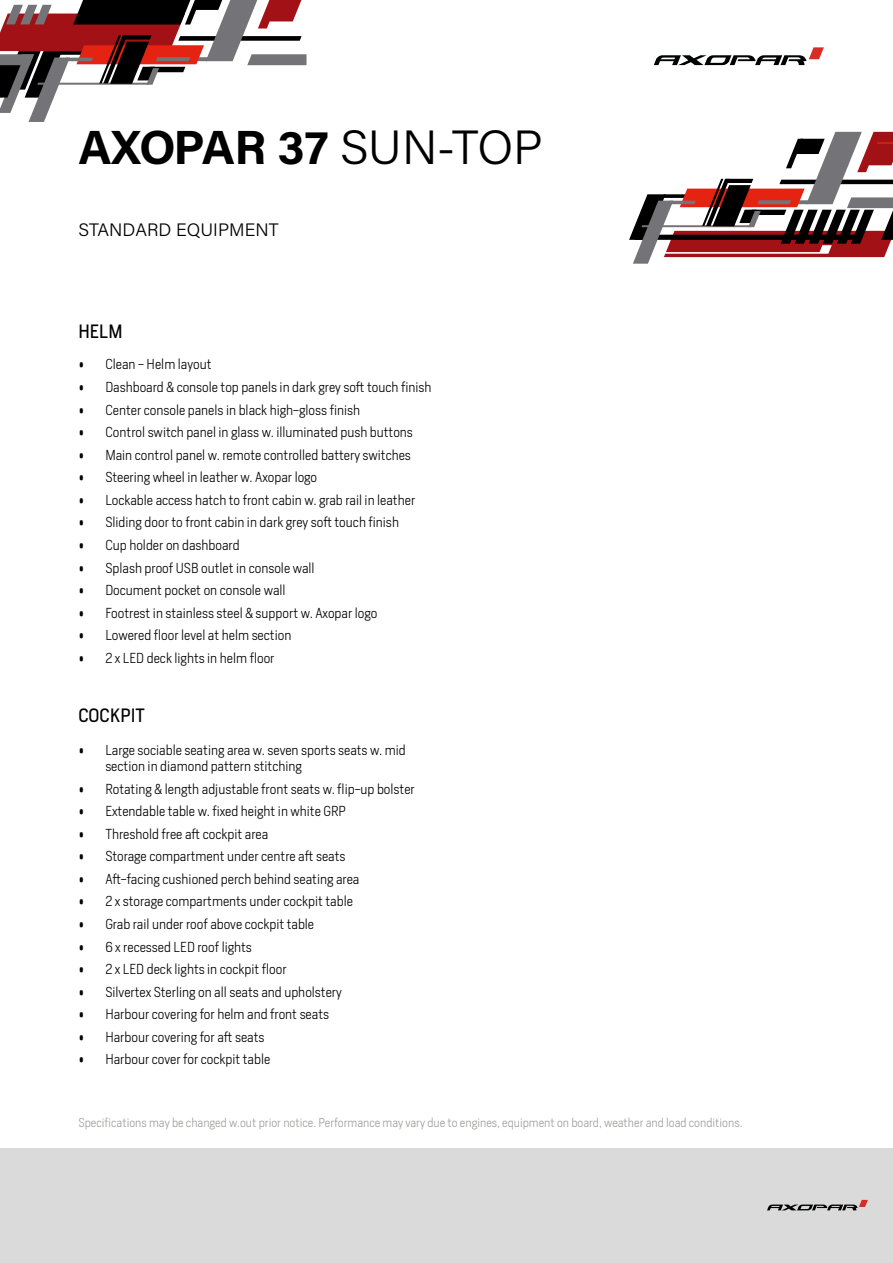
<style>
.page{position:relative;width:893px;height:1263px;background:#fff}
.page>*{position:absolute;margin:0;border:0;box-sizing:border-box;transform-origin:0 0}
.t1{font:700 48px "Acumin Pro";letter-spacing:-.015em;color:#000}
.t2{font:300 18px "Acumin Pro";color:#000}
.t3{font:18px "Heron Sans";color:#000}
.t4{font:300 13.5px/16.2px "Heron Sans";color:#000}
.t5{font:300 12px "Heron Sans";color:#9d9d9c}
.s1{font-weight:300}
</style>
<div class="page">
<svg style="left:654px;top:47px;width:170px;height:18px"></svg>
<div style="left:0;top:1148px;width:893px;height:115px;background:#dadada"></div>
<svg style="left:767px;top:1200px;width:101px;height:10px"></svg>
<svg style="left:629px;top:132px;width:264px;height:132px"></svg>
<svg style="left:0;top:0;width:307px;height:122px"></svg>
<h1 class="t1" style="left:78px;top:114px;width:466px">AXOPAR 37 <span class="s1">SUN-TOP</span></h1>
<h2 class="t2" style="left:78px;top:218px;width:202px">STANDARD EQUIPMENT</h2>
<h2 class="t3" style="left:78px;top:320px;width:46px">HELM</h2>
<p class="t4" style="left:78px;top:356px;width:135px">• Clean - Helm layout</p>
<p class="t4" style="left:78px;top:379px;width:355px">• Dashboard &amp; console top panels in dark grey soft touch finish</p>
<p class="t4" style="left:78px;top:401px;width:283px">• Center console panels in black high-gloss finish</p>
<p class="t4" style="left:78px;top:424px;width:336px">• Control switch panel in glass w. illuminated push buttons</p>
<p class="t4" style="left:78px;top:446px;width:334px">• Main control panel w. remote controlled battery switches</p>
<p class="t4" style="left:78px;top:469px;width:240px">• Steering wheel in leather w. Axopar logo</p>
<p class="t4" style="left:78px;top:492px;width:338px">• Lockable access hatch to front cabin w. grab rail in leather</p>
<p class="t4" style="left:78px;top:514px;width:322px">• Sliding door to front cabin in dark grey soft touch finish</p>
<p class="t4" style="left:78px;top:537px;width:163px">• Cup holder on dashboard</p>
<p class="t4" style="left:78px;top:559px;width:238px">• Splash proof USB outlet in console wall</p>
<p class="t4" style="left:78px;top:582px;width:209px">• Document pocket on console wall</p>
<p class="t4" style="left:78px;top:604px;width:301px">• Footrest in stainless steel &amp; support w. Axopar logo</p>
<p class="t4" style="left:78px;top:627px;width:215px">• Lowered floor level at helm section</p>
<p class="t4" style="left:78px;top:650px;width:198px">• 2 x LED deck lights in helm floor</p>
<h2 class="t3" style="left:78px;top:704px;width:68px">COCKPIT</h2>
<p class="t4" style="left:105px;top:741px;width:302px;text-indent:-27px">• Large sociable seating area w. seven sports seats w. mid section in diamond pattern stitching</p>
<p class="t4" style="left:78px;top:780px;width:338px">• Rotating &amp; length adjustable front seats w. flip-up bolster</p>
<p class="t4" style="left:78px;top:803px;width:269px">• Extendable table w. fixed height in white GRP</p>
<p class="t4" style="left:78px;top:825px;width:191px">• Threshold free aft cockpit area</p>
<p class="t4" style="left:78px;top:848px;width:269px">• Storage compartment under centre aft seats</p>
<p class="t4" style="left:78px;top:870px;width:283px">• Aft-facing cushioned perch behind seating area</p>
<p class="t4" style="left:78px;top:893px;width:276px">• 2 x storage compartments under cockpit table</p>
<p class="t4" style="left:78px;top:916px;width:237px">• Grab rail under roof above cockpit table</p>
<p class="t4" style="left:78px;top:938px;width:175px">• 6 x recessed LED roof lights</p>
<p class="t4" style="left:78px;top:961px;width:210px">• 2 x LED deck lights in cockpit floor</p>
<p class="t4" style="left:78px;top:983px;width:265px">• Silvertex Sterling on all seats and upholstery</p>
<p class="t4" style="left:78px;top:1006px;width:252px">• Harbour covering for helm and front seats</p>
<p class="t4" style="left:78px;top:1028px;width:188px">• Harbour covering for aft seats</p>
<p class="t4" style="left:78px;top:1051px;width:193px">• Harbour cover for cockpit table</p>
<p class="t5" style="left:78px;top:1115px;width:666px">Specifications may be changed w.out prior notice. Performance may vary due to engines, equipment on board, weather and load conditions.</p>
</div>
